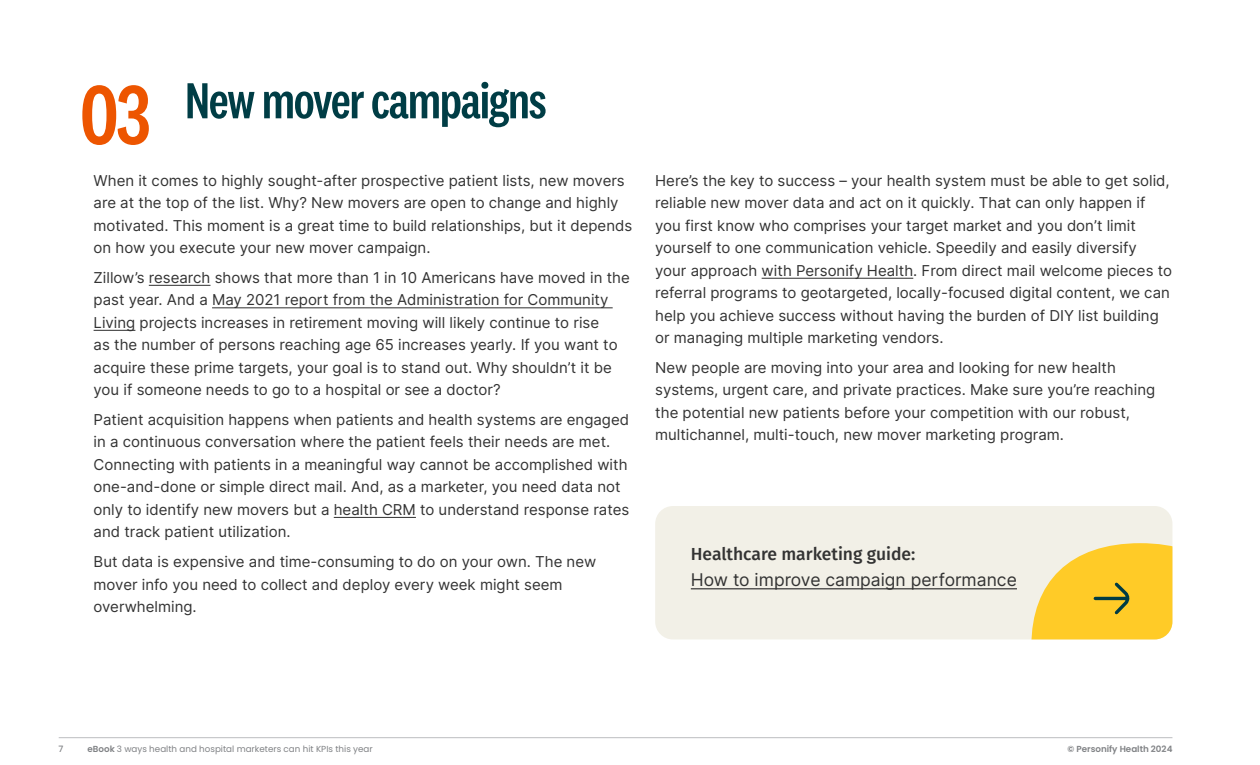
<style>
.page{position:relative;width:1260px;height:765px;background:#fff}
.page>*{position:absolute;margin:0;border:0;box-sizing:border-box;transform-origin:0 0}
.t1{font:500 87.5px "National 2 Condensed";color:#ed5500}
.t2{font:500 52.5px "National 2 Condensed";letter-spacing:-.02em;color:#003d45}
.t3{font:17.5px "Inter";color:#333}
.t4{font:500 17.5px "Fira Sans";color:#333}
.t5{font:15px/22.5px "Inter";color:#333}
.t6{font:8.75px "Poppins";color:#808285}
.t7{font:600 8.75px "Poppins";color:#808285}
.t8{font:500 8.75px "Poppins";color:#808285}
.s1{font-weight:600}
</style>
<div class="page">
<hr style="left:149px;top:285px;width:61px;height:1px;background:#333">
<hr style="left:212px;top:307px;width:401px;height:1px;background:#333">
<hr style="left:94px;top:330px;width:41px;height:1px;background:#333">
<hr style="left:334px;top:517px;width:82px;height:1px;background:#333">
<hr style="left:59px;top:737px;width:1113px;height:1px;background:#bcbec0">
<hr style="left:762px;top:278px;width:151px;height:1px;background:#333">
<div style="left:655px;top:506px;width:517px;height:133px;background:#f2f0e7;border-radius:18px"></div>
<hr style="left:691px;top:588px;width:326px;height:1px;background:#333">
<svg style="left:1031px;top:543px;width:141px;height:96px"></svg>
<h1 class="t1" style="left:80px;top:67px;width:72px">03</h1>
<h2 class="t2" style="left:185px;top:72px;width:363px">New mover campaigns</h2>
<p class="t5" style="left:94px;top:169px;width:540px">When it comes to highly sought-after prospective patient lists, new movers are at the top of the list. Why? New movers are open to change and highly motivated. This moment is a great time to build relationships, but it depends on how you execute your new mover campaign.</p>
<p class="t5" style="left:94px;top:266px;width:538px">Zillow’s research shows that more than 1 in 10 Americans have moved in the past year. And a May 2021 report from the Administration for Community Living projects increases in retirement moving will likely continue to rise<br>as the number of persons reaching age 65 increases yearly. If you want to acquire these prime targets, your goal is to stand out. Why shouldn’t it be you if someone needs to go to a hospital or see a doctor?</p>
<p class="t5" style="left:94px;top:408px;width:537px">Patient acquisition happens when patients and health systems are engaged in a continuous conversation where the patient feels their needs are met.<br>Connecting with patients in a meaningful way cannot be accomplished with one-and-done or simple direct mail. And, as a marketer, you need data not only to identify new movers but a health CRM to understand response rates and track patient utilization.</p>
<p class="t5" style="left:94px;top:550px;width:504px">But data is expensive and time-consuming to do on your own. The new mover info you need to collect and deploy every week might seem overwhelming.</p>
<p class="t5" style="left:655px;top:169px;width:518px">Here’s the key to success – your health system must be able to get solid, reliable new mover data and act on it quickly. That can only happen if you first know who comprises your target market and you don’t limit yourself to one communication vehicle. Speedily and easily diversify<br>your approach with Personify Health. From direct mail welcome pieces to referral programs to geotargeted, locally-focused digital content, we can help you achieve success without having the burden of DIY list building or managing multiple marketing vendors.</p>
<p class="t5" style="left:655px;top:356px;width:502px">New people are moving into your area and looking for new health systems, urgent care, and private practices. Make sure you’re reaching the potential new patients before your competition with our robust, multichannel, multi-touch, new mover marketing program.</p>
<p class="t4" style="left:691px;top:540px;width:226px">Healthcare marketing guide:</p>
<p class="t3" style="left:691px;top:567px;width:328px">How to improve campaign performance</p>
<p class="t8" style="left:59px;top:744px;width:6px">7</p>
<p class="t7" style="left:1068px;top:744px;width:106px">© Personify Health 2024</p>
<p class="t6" style="left:88px;top:744px;width:287px"><span class="s1">eBook</span> 3 ways health and hospital marketers can hit KPIs this year</p>
</div>
